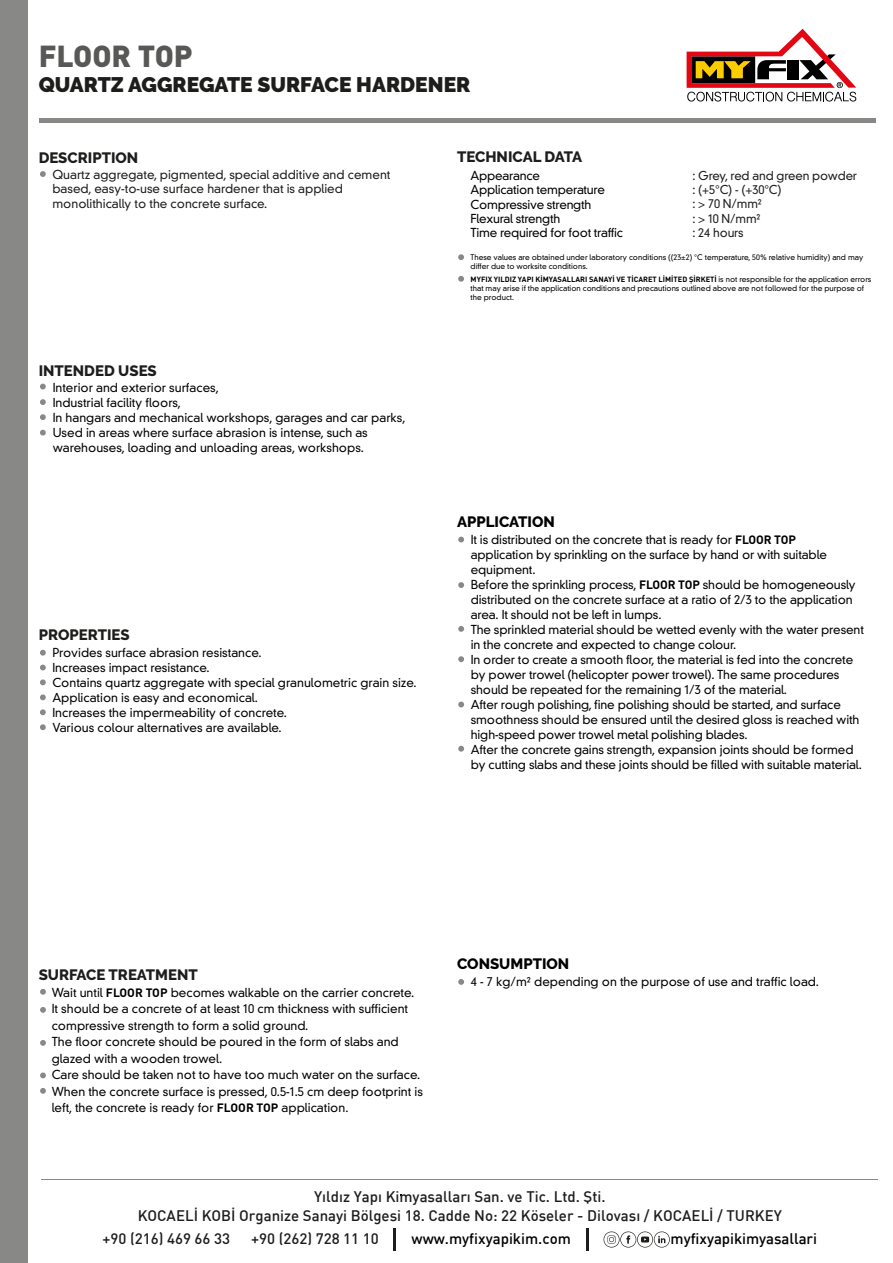
<style>
.page{position:relative;width:893px;height:1263px;background:#fff}
.page>*{position:absolute;margin:0;border:0;box-sizing:border-box;transform-origin:0 0}
.t1{font:900 30px "DIN Pro";color:#585857}
.t2{font:900 21px "Raleway";color:#1d1d1b}
.t3{font:500 15px/19.5px "DI Nbek";color:#1d1d1b;text-align:center}
.t4{font:800 15px "Raleway";color:#1d1d1b}
.t5{font:500 15px "DI Nbek";letter-spacing:-.005em;color:#000}
.t6{font:500 15px "DIN Pro";color:#1d1d1b}
.t7{font:800 15px "Raleway";color:#000101}
.t8{font:300 12px/15px "DIN Grotesk Std";letter-spacing:-.01em;color:#010101}
.t9{font:300 12px/14.4px "DIN Grotesk Std";color:#1d1d1b}
.t10{font:300 12px/14.4px "DIN Grotesk Std";letter-spacing:-.02em;color:#000101}
.t11{font:300 11.85px/14.4px "DIN Grotesk Std";letter-spacing:-.01em;color:#1d1d1b}
.t12{font:300 7.5px/9px "DIN Grotesk Std";color:#010101}
.t13{font:700 7.5px "DIN Pro";color:#010101}
.s1{font-family:"DIN Grotesk Std";font-weight:300}
.s2{font-family:"DIN Pro";font-weight:700}
</style>
<div class="page">
<div style="left:0;top:0;width:28px;height:1263px;background:#888887"></div>
<svg style="left:40px;top:171px;width:6px;height:6px"></svg>
<svg style="left:40px;top:384px;width:6px;height:5px"></svg>
<svg style="left:40px;top:399px;width:6px;height:6px"></svg>
<svg style="left:40px;top:414px;width:6px;height:6px"></svg>
<svg style="left:40px;top:430px;width:6px;height:5px"></svg>
<svg style="left:40px;top:650px;width:6px;height:6px"></svg>
<svg style="left:40px;top:724px;width:6px;height:6px"></svg>
<svg style="left:40px;top:679px;width:6px;height:6px"></svg>
<svg style="left:40px;top:694px;width:6px;height:6px"></svg>
<svg style="left:40px;top:665px;width:6px;height:5px"></svg>
<svg style="left:40px;top:709px;width:6px;height:6px"></svg>
<svg style="left:458px;top:537px;width:6px;height:5px"></svg>
<svg style="left:458px;top:254px;width:6px;height:6px"></svg>
<svg style="left:458px;top:276px;width:6px;height:6px"></svg>
<svg style="left:458px;top:582px;width:6px;height:6px"></svg>
<svg style="left:458px;top:626px;width:6px;height:6px"></svg>
<svg style="left:458px;top:656px;width:6px;height:6px"></svg>
<svg style="left:458px;top:702px;width:6px;height:5px"></svg>
<svg style="left:458px;top:746px;width:6px;height:6px"></svg>
<hr style="left:42px;top:1179px;width:836px;height:1px;background:#888887">
<hr style="left:39px;top:119px;width:836px;height:4px;background:#888887">
<svg style="left:458px;top:979px;width:6px;height:6px"></svg>
<svg style="left:40px;top:989px;width:6px;height:6px"></svg>
<svg style="left:40px;top:1007px;width:6px;height:6px"></svg>
<svg style="left:40px;top:1040px;width:6px;height:6px"></svg>
<svg style="left:40px;top:1088px;width:6px;height:6px"></svg>
<svg style="left:40px;top:1072px;width:6px;height:6px"></svg>
<svg style="left:687px;top:29px;width:169px;height:73px"></svg>
<hr style="left:394px;top:1228px;width:2px;height:22px;background:#1d1d1b">
<hr style="left:586px;top:1228px;width:2px;height:22px;background:#1d1d1b">
<svg style="left:604px;top:1231px;width:66px;height:16px"></svg>
<h1 class="t1" style="left:39px;top:36px;width:155px">FLOOR TOP</h1>
<h2 class="t2" style="left:39px;top:73px;width:433px">QUARTZ AGGREGATE SURFACE HARDENER</h2>
<p class="t4" style="left:39px;top:149px;width:101px">DESCRIPTION</p>
<p class="t4" style="left:457px;top:148px;width:127px">TECHNICAL DATA</p>
<p class="t9" style="left:52px;top:168px;width:340px">Quartz aggregate, pigmented, special additive and cement based, easy-to-use surface hardener that is applied monolithically to the concrete surface.</p>
<p class="t4" style="left:39px;top:362px;width:119px">INTENDED USES</p>
<p class="t8" style="left:53px;top:380px;width:354px">Interior and exterior surfaces,<br>Industrial facility floors,<br>In hangars and mechanical workshops, garages and car parks, Used in areas where surface abrasion is intense, such as warehouses, loading and unloading areas, workshops.</p>
<p class="t4" style="left:39px;top:626px;width:92px">PROPERTIES</p>
<p class="t8" style="left:52px;top:645px;width:366px">Provides surface abrasion resistance.<br>Increases impact resistance.<br>Contains quartz aggregate with special granulometric grain size.<br>Application is easy and economical.<br>Increases the impermeability of concrete.<br>Various colour alternatives are available.</p>
<p class="t10" style="left:471px;top:168px;width:154px">Appearance<br>Application temperature<br>Compressive strength<br>Flexural strength<br>Time required for foot traffic</p>
<p class="t11" style="left:692px;top:168px;width:166px">: Grey, red and green powder : (+5°C) - (+30°C)<br>: &gt; 70 N/mm²<br>: &gt; 10 N/mm²<br>: 24 hours</p>
<p class="t12" style="left:471px;top:253px;width:394px">These values are obtained under laboratory conditions ((23±2) °C temperature, 50% relative humidity) and may differ due to worksite conditions.</p>
<p class="t13" style="left:471px;top:274px;width:402px">MYFIX YILDIZ YAPI KİMYASALLARI SANAYİ VE TİCARET LİMİTED ŞİRKETİ <span class="s1">is not responsible for the application errors</span></p>
<p class="t12" style="left:471px;top:283px;width:395px">that may arise if the application conditions and precautions outlined above are not followed for the purpose of the product.</p>
<p class="t7" style="left:457px;top:513px;width:99px">APPLICATION</p>
<p class="t8" style="left:471px;top:532px;width:395px">It is distributed on the concrete that is ready for <span class="s2">FLOOR TOP<br></span>application by sprinkling on the surface by hand or with suitable equipment.<br>Before the sprinkling process, <span class="s2">FLOOR TOP</span> should be homogeneously distributed on the concrete surface at a ratio of 2/3 to the application area. It should not be left in lumps.<br>The sprinkled material should be wetted evenly with the water present in the concrete and expected to change colour.<br>In order to create a smooth floor, the material is fed into the concrete by power trowel (helicopter power trowel). The same procedures should be repeated for the remaining 1/3 of the material.<br>After rough polishing, fine polishing should be started, and surface smoothness should be ensured until the desired gloss is reached with high-speed power trowel metal polishing blades.<br>After the concrete gains strength, expansion joints should be formed by cutting slabs and these joints should be filled with suitable material.</p>
<p class="t4" style="left:39px;top:966px;width:161px">SURFACE TREATMENT</p>
<p class="t8" style="left:52px;top:984px;width:373px;line-height:16.5px">Wait until <span class="s2">FLOOR TOP</span> becomes walkable on the carrier concrete.<br>It should be a concrete of at least 10 cm thickness with sufficient compressive strength to form a solid ground.<br>The floor concrete should be poured in the form of slabs and glazed with a wooden trowel.<br>Care should be taken not to have too much water on the surface.<br>When the concrete surface is pressed, 0.5-1.5 cm deep footprint is left, the concrete is ready for <span class="s2">FLOOR TOP</span> application.</p>
<p class="t7" style="left:457px;top:955px;width:114px">CONSUMPTION</p>
<p class="t8" style="left:471px;top:974px;width:350px">4 - 7 kg/m² depending on the purpose of use and traffic load.</p>
<p class="t3" style="left:138px;top:1186px;width:646px">Yıldız Yapı Kimyasalları San. ve Tic. Ltd. Şti.<br>KOCAELİ KOBİ Organize Sanayi Bölgesi 18. Cadde No: 22 Köseler - Dilovası / KOCAELİ / TURKEY</p>
<p class="t6" style="left:103px;top:1228px;width:129px">+90 (216) 469 66 33</p>
<p class="t6" style="left:251px;top:1228px;width:129px">+90 (262) 728 11 10</p>
<p class="t5" style="left:412px;top:1229px;width:161px">www.myfixyapikim.com</p>
<p class="t5" style="left:671px;top:1229px;width:148px">myfixyapikimyasallari</p>
</div>
